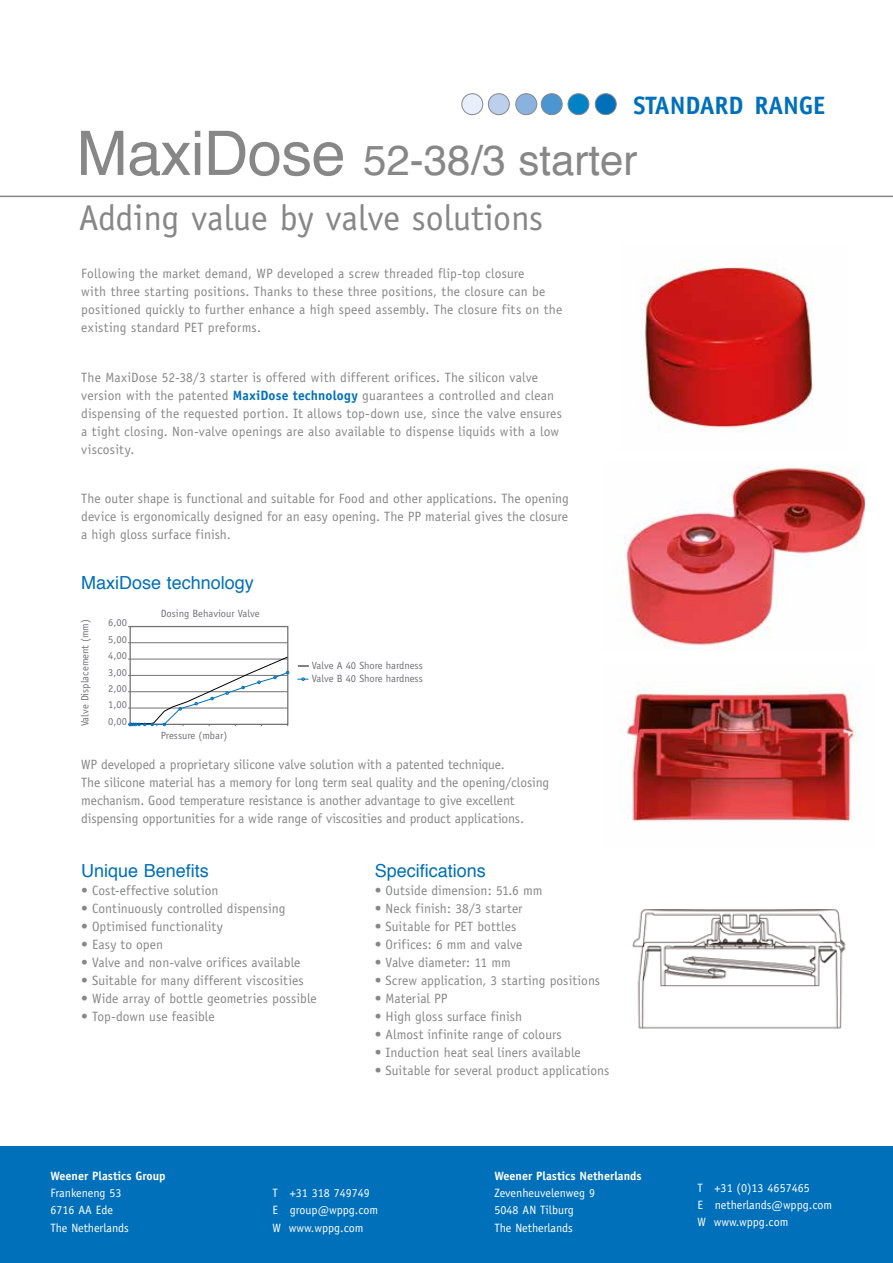
<style>
.page{position:relative;width:893px;height:1263px;background:#fff}
.page>*{position:absolute;margin:0;border:0;box-sizing:border-box;transform-origin:0 0}
.t1{font:42px "Helvetica";color:#878787}
.t2{font:36px "Officina Sans";color:#878787}
.t3{font:700 25.2px "Officina Sans";letter-spacing:-.005em;color:#0070ba}
.t4{font:18px "Helvetica";color:#0070ba}
.t5{font:13.5px/18px "Officina Sans";letter-spacing:.005em;color:#878787}
.t6{font:12px/17.2px "Officina Sans";color:#fff}
.t7{font:700 12px "Officina Sans";color:#fff}
.t8{font:10.5px/12.6px "Officina Sans";color:#727177}
.s1{font-size:61.5px}
.s2{font-weight:700;color:#0070ba}
</style>
<div class="page">
<img style="left:624px;top:465px;width:240px;height:182px">
<img style="left:632px;top:909px;width:214px;height:120px">
<div style="left:462px;top:94px;width:21px;height:21px;background:#e9effa;border-radius:50%"></div>
<div style="left:462px;top:94px;width:21px;height:21px;border:1px solid #878787;border-radius:50%"></div>
<div style="left:488px;top:94px;width:21px;height:21px;background:#bcd0ed;border-radius:50%"></div>
<div style="left:488px;top:94px;width:21px;height:21px;border:1px solid #878787;border-radius:50%"></div>
<div style="left:516px;top:94px;width:21px;height:21px;background:#8ab2df;border-radius:50%"></div>
<div style="left:516px;top:94px;width:21px;height:21px;border:1px solid #878787;border-radius:50%"></div>
<div style="left:541px;top:94px;width:21px;height:21px;background:#4b95d1;border-radius:50%"></div>
<div style="left:541px;top:94px;width:21px;height:21px;border:1px solid #878787;border-radius:50%"></div>
<div style="left:568px;top:94px;width:21px;height:21px;background:#0082c6;border-radius:50%"></div>
<div style="left:568px;top:94px;width:21px;height:21px;border:1px solid #878787;border-radius:50%"></div>
<div style="left:595px;top:94px;width:21px;height:21px;background:#0070ba;border-radius:50%"></div>
<div style="left:595px;top:94px;width:21px;height:21px;border:1px solid #878787;border-radius:50%"></div>
<hr style="left:0;top:196px;width:893px;height:1px;background:#878787">
<img style="left:621px;top:683px;width:240px;height:139px">
<img style="left:640px;top:262px;width:173px;height:168px">
<div style="left:130px;top:626px;width:158px;height:99px;border:1px solid #727177"></div>
<hr style="left:128px;top:642px;width:160px;height:1px;background:#727177">
<svg style="left:297px;top:678px;width:11px;height:3px"></svg>
<svg style="left:128px;top:656px;width:161px;height:70px"></svg>
<div style="left:0;top:1146px;width:893px;height:117px;background:#0070ba"></div>
<h3 class="t3" style="left:633px;top:90px;width:193px">STANDARD RANGE</h3>
<h1 class="t1" style="left:77px;top:128px;width:563px"><span class="s1">MaxiDose</span> 52-38/3 starter</h1>
<h2 class="t2" style="left:79px;top:197px;width:466px">Adding value by valve solutions</h2>
<p class="t5" style="left:81px;top:265px;width:483px">Following the market demand, WP developed a screw threaded flip-top closure<br>with three starting positions. Thanks to these three positions, the closure can be positioned quickly to further enhance a high speed assembly. The closure fits on the existing standard PET preforms.</p>
<p class="t5" style="left:81px;top:368px;width:482px">The MaxiDose 52-38/3 starter is offered with different orifices. The silicon valve version with the patented <span class="s2">MaxiDose technology</span> guarantees a controlled and clean dispensing of the requested portion. It allows top-down use, since the valve ensures a tight closing. Non-valve openings are also available to dispense liquids with a low viscosity.</p>
<p class="t5" style="left:81px;top:490px;width:489px;text-align:justify">The outer shape is functional and suitable for Food and other applications. The opening device is ergonomically designed for an easy opening. The PP material gives the closure a high gloss surface finish.</p>
<h3 class="t4" style="left:81px;top:569px;width:174px">MaxiDose technology</h3>
<p class="t8" style="left:79px;top:726px;width:109px;rotate:-90deg">Valve Displacement (mm)</p>
<p class="t8" style="left:108px;top:616px;width:20px">6,00</p>
<p class="t8" style="left:108px;top:633px;width:20px">5,00</p>
<p class="t8" style="left:108px;top:649px;width:20px">4,00</p>
<p class="t8" style="left:108px;top:666px;width:20px">3,00</p>
<p class="t8" style="left:108px;top:682px;width:20px">2,00</p>
<p class="t8" style="left:108px;top:699px;width:20px">1,00</p>
<p class="t8" style="left:108px;top:715px;width:20px">0,00</p>
<p class="t8" style="left:161px;top:607px;width:101px">Dosing Behaviour Valve</p>
<p class="t8" style="left:161px;top:729px;width:68px">Pressure (mbar)</p>
<p class="t8" style="left:312px;top:659px;width:113px">Valve A 40 Shore hardness<br>Valve B 40 Shore hardness</p>
<p class="t5" style="left:81px;top:755px;width:470px">WP developed a proprietary silicone valve solution with a patented technique.<br>The silicone material has a memory for long term seal quality and the opening/closing mechanism. Good temperature resistance is another advantage to give excellent dispensing opportunities for a wide range of viscosities and product applications.</p>
<h3 class="t4" style="left:81px;top:857px;width:129px">Unique Benefits</h3>
<p class="t5" style="left:81px;top:881px;width:139px">• Cost-effective solution</p>
<p class="t5" style="left:81px;top:899px;width:206px">• Continuously controlled dispensing</p>
<p class="t5" style="left:81px;top:917px;width:143px">• Optimised functionality</p>
<p class="t5" style="left:81px;top:935px;width:83px">• Easy to open</p>
<p class="t5" style="left:81px;top:953px;width:221px">• Valve and non-valve orifices available</p>
<p class="t5" style="left:81px;top:971px;width:224px">• Suitable for many different viscosities</p>
<p class="t5" style="left:81px;top:989px;width:237px">• Wide array of bottle geometries possible</p>
<p class="t5" style="left:81px;top:1007px;width:135px">• Top-down use feasible</p>
<h3 class="t4" style="left:375px;top:857px;width:113px">Specifications</h3>
<p class="t5" style="left:375px;top:881px;width:169px">• Outside dimension: 51.6 mm</p>
<p class="t5" style="left:375px;top:899px;width:149px">• Neck finish: 38/3 starter</p>
<p class="t5" style="left:375px;top:917px;width:143px">• Suitable for PET bottles</p>
<p class="t5" style="left:375px;top:935px;width:149px">• Orifices: 6 mm and valve</p>
<p class="t5" style="left:375px;top:953px;width:138px">• Valve diameter: 11 mm</p>
<p class="t5" style="left:375px;top:971px;width:227px">• Screw application, 3 starting positions</p>
<p class="t5" style="left:375px;top:989px;width:74px">• Material PP</p>
<p class="t5" style="left:375px;top:1007px;width:149px">• High gloss surface finish</p>
<p class="t5" style="left:375px;top:1025px;width:189px">• Almost infinite range of colours</p>
<p class="t5" style="left:375px;top:1043px;width:208px">• Induction heat seal liners available</p>
<p class="t5" style="left:375px;top:1061px;width:236px">• Suitable for several product applications</p>
<p class="t7" style="left:51px;top:1168px;width:117px">Weener Plastics Group</p>
<p class="t6" style="left:51px;top:1184px;width:80px">Frankeneng 53<br>6716 AA Ede<br>The Netherlands</p>
<p class="t6" style="left:273px;top:1184px;width:107px">T +31 318 749749<br>E group@wppg.com<br>W www.wppg.com</p>
<p class="t7" style="left:495px;top:1168px;width:149px">Weener Plastics Netherlands</p>
<p class="t6" style="left:495px;top:1184px;width:102px">Zevenheuvelenweg 9<br>5048 AN Tilburg<br>The Netherlands</p>
<p class="t6" style="left:697px;top:1179px;width:136px">T +31 (0)13 4657465<br>E netherlands@wppg.com<br>W www.wppg.com</p>
</div>
